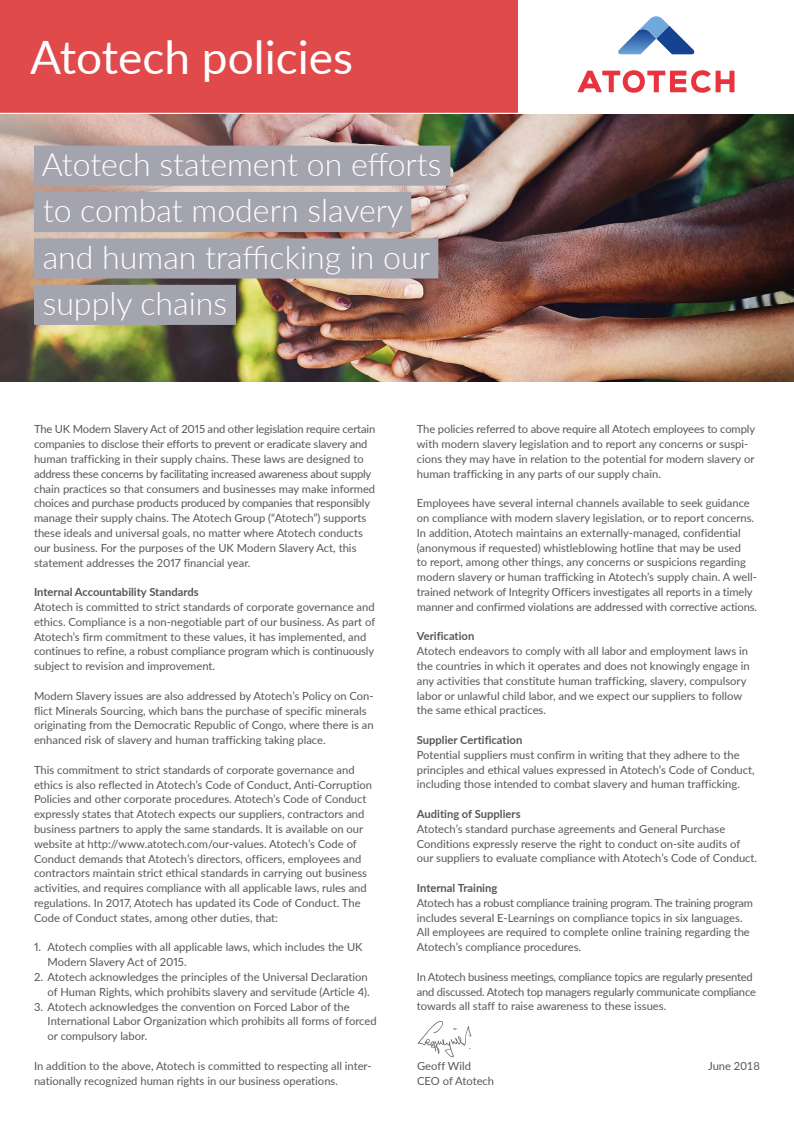
<style>
.page{position:relative;width:794px;height:1134px;background:#fff}
.page>*{position:absolute;margin:0;border:0;box-sizing:border-box;transform-origin:0 0}
.t1{font:46px "Lato";color:#fff}
.t2{font:300 32.08px/46.4px "Lato";color:#fff}
.t3{font:11.2px/14.8px "Lato";color:#575756}
.t4{font:11.2px/14.8px "Lato";letter-spacing:-.02em;color:#575756}
.t5{font:700 11.2px "Lato";color:#575756}
</style>
<div class="page">
<img style="left:0;top:114px;width:794px;height:268px">
<div style="left:0;top:0;width:518px;height:113px;background:#e04a4b"></div>
<div style="left:34px;top:146px;width:416px;height:40px;background:#a4a4af"></div>
<div style="left:34px;top:192px;width:377px;height:40px;background:#a4a4af"></div>
<div style="left:34px;top:238px;width:404px;height:40px;background:#a4a4af"></div>
<div style="left:34px;top:285px;width:202px;height:40px;background:#a4a4af"></div>
<img style="left:417px;top:1021px;width:54px;height:36px">
<svg style="left:577px;top:70px;width:157px;height:23px"></svg>
<svg style="left:618px;top:16px;width:77px;height:38px"></svg>
<h1 class="t1" style="left:30px;top:24px;width:324px">Atotech policies</h1>
<h2 class="t2" style="left:42px;top:140px;width:401px">Atotech statement on efforts to combat modern slavery and human trafficking in our supply chains</h2>
<p class="t3" style="left:34px;top:421px;width:343px">The UK Modern Slavery Act of 2015 and other legislation require certain companies to disclose their efforts to prevent or eradicate slavery and human trafficking in their supply chains. These laws are designed to address these concerns by facilitating increased awareness about supply chain practices so that consumers and businesses may make informed choices and purchase products produced by companies that responsibly manage their supply chains. The Atotech Group (“Atotech”) supports these ideals and universal goals, no matter where Atotech conducts our business. For the purposes of the UK Modern Slavery Act, this statement addresses the 2017 financial year.</p>
<p class="t5" style="left:34px;top:584px;width:166px">Internal Accountability Standards</p>
<p class="t3" style="left:34px;top:599px;width:343px">Atotech is committed to strict standards of corporate governance and ethics. Compliance is a non-negotiable part of our business. As part of Atotech’s firm commitment to these values, it has implemented, and continues to refine, a robust compliance program which is continuously subject to revision and improvement.</p>
<p class="t3" style="left:34px;top:688px;width:341px">Modern Slavery issues are also addressed by Atotech’s Policy on Con&shy;flict Minerals Sourcing, which bans the purchase of specific minerals originating from the Democratic Republic of Congo, where there is an enhanced risk of slavery and human trafficking taking place.</p>
<p class="t3" style="left:34px;top:762px;width:339px">This commitment to strict standards of corporate governance and ethics is also reflected in Atotech’s Code of Conduct, Anti-Corruption Policies and other corporate procedures. Atotech’s Code of Conduct expressly states that Atotech expects our suppliers, contractors and business partners to apply the same standards. It is available on our website at http://www.atotech.com/our-values. Atotech’s Code of Conduct demands that Atotech’s directors, officers, employees and contractors maintain strict ethical standards in carrying out business activities, and requires compliance with all applicable laws, rules and regulations. In 2017, Atotech has updated its Code of Conduct. The Code of Conduct states, among other duties, that:</p>
<p class="t3" style="left:48px;top:939px;width:316px;text-indent:-14px">1. Atotech complies with all applicable laws, which includes the UK<br>Modern Slavery Act of 2015.</p>
<p class="t3" style="left:34px;top:969px;width:337px;text-align:right">2. Atotech acknowledges the principles of the Universal Declaration of Human Rights, which prohibits slavery and servitude (Article 4).</p>
<p class="t3" style="left:48px;top:998px;width:330px;text-indent:-14px">3. Atotech acknowledges the convention on Forced Labor of the<br>International Labor Organization which prohibits all forms of forced or compulsory labor.</p>
<p class="t3" style="left:34px;top:1058px;width:339px">In addition to the above, Atotech is committed to respecting all inter&shy;nationally recognized human rights in our business operations.</p>
<p class="t3" style="left:417px;top:421px;width:340px">The policies referred to above require all Atotech employees to comply with modern slavery legislation and to report any concerns or suspi&shy;cions they may have in relation to the potential for modern slavery or human trafficking in any parts of our supply chain.</p>
<p class="t3" style="left:417px;top:495px;width:342px">Employees have several internal channels available to seek guidance on compliance with modern slavery legislation, or to report concerns.<br>In addition, Atotech maintains an externally-managed, confidential (anonymous if requested) whistleblowing hotline that may be used<br>to report, among other things, any concerns or suspicions regarding modern slavery or human trafficking in Atotech’s supply chain. A well&shy;trained network of Integrity Officers investigates all reports in a timely manner and confirmed violations are addressed with corrective actions.</p>
<p class="t5" style="left:417px;top:628px;width:59px">Verification</p>
<p class="t3" style="left:417px;top:643px;width:334px">Atotech endeavors to comply with all labor and employment laws in the countries in which it operates and does not knowingly engage in any activities that constitute human trafficking, slavery, compulsory labor or unlawful child labor, and we expect our suppliers to follow the same ethical practices.</p>
<p class="t5" style="left:417px;top:732px;width:107px">Supplier Certification</p>
<p class="t3" style="left:417px;top:747px;width:339px">Potential suppliers must confirm in writing that they adhere to the principles and ethical values expressed in Atotech’s Code of Conduct, including those intended to combat slavery and human trafficking.</p>
<p class="t5" style="left:417px;top:806px;width:105px">Auditing of Suppliers</p>
<p class="t3" style="left:417px;top:821px;width:342px">Atotech’s standard purchase agreements and General Purchase<br>Conditions expressly reserve the right to conduct on-site audits of our suppliers to evaluate compliance with Atotech’s Code of Conduct.</p>
<p class="t5" style="left:417px;top:880px;width:82px">Internal Training</p>
<p class="t3" style="left:417px;top:895px;width:338px">Atotech has a robust compliance training program. The training program includes several E-Learnings on compliance topics in six languages.<br>All employees are required to complete online training regarding the Atotech’s compliance procedures.</p>
<p class="t4" style="left:417px;top:969px;width:340px">In Atotech business meetings, compliance topics are regularly presented and discussed. Atotech top managers regularly communicate compliance towards all staff to raise awareness to these issues.</p>
<p class="t3" style="left:417px;top:1058px;width:79px">Geoff Wild<br>CEO of Atotech</p>
<p class="t3" style="left:708px;top:1058px;width:53px">June 2018</p>
</div>
